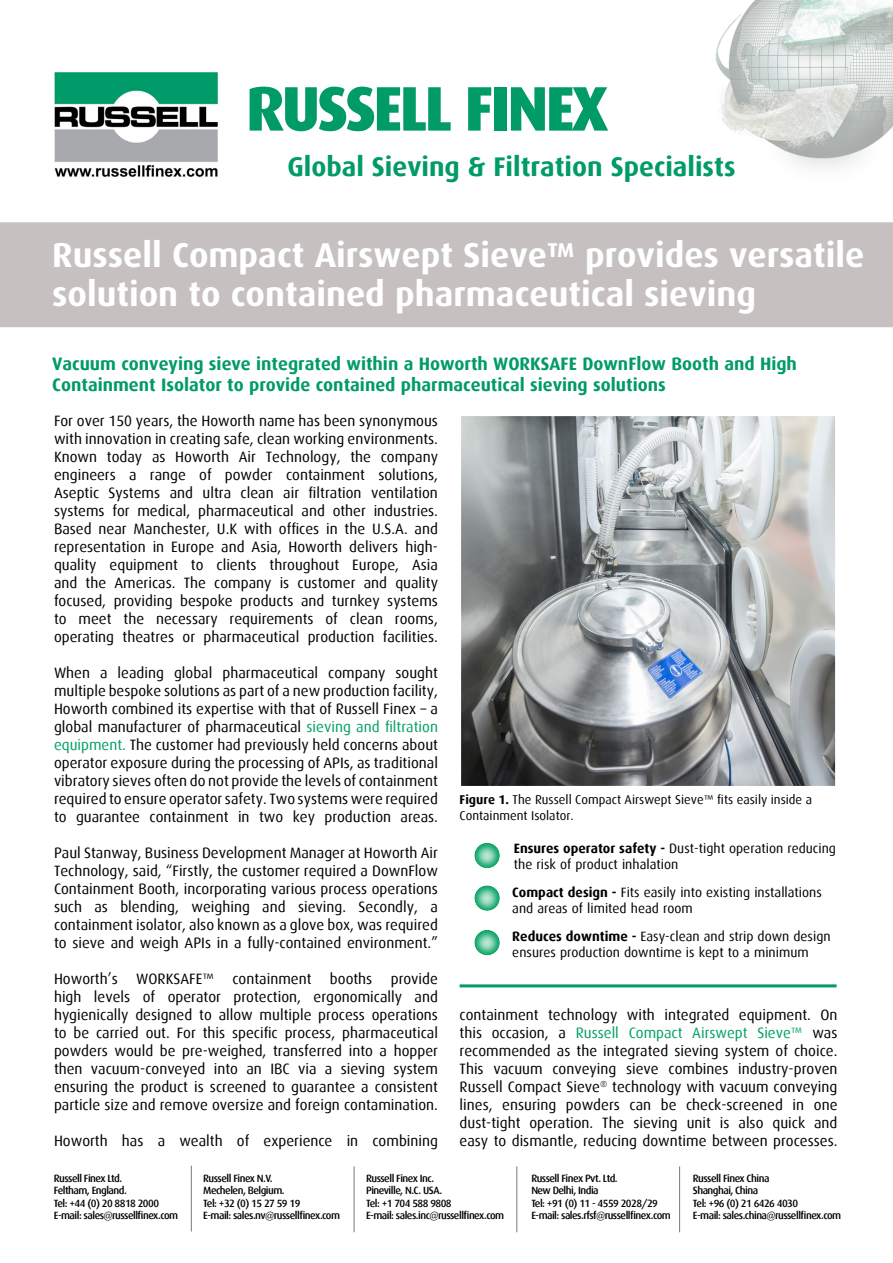
<style>
.page{position:relative;width:893px;height:1263px;background:#fff}
.page>*{position:absolute;margin:0;border:0;box-sizing:border-box;transform-origin:0 0}
.t1{font:800 63px "Dax";letter-spacing:-.05em;color:#009b67}
.t2{font:700 34.5px/39px "Dax OT";color:#fff}
.t3{font:700 27px "Dax";color:#009b67}
.t4{font:700 18px/21.6px "Dax";color:#009b67}
.t5{font:15px/18px "Dax";color:#000;text-align:justify}
.t6{font:13.5px/16.2px "Dax";color:#000}
.t7{font:12.75px/15.3px "Dax";color:#000}
.t8{font:500 10.5px/12.6px "Dax";letter-spacing:-.05em;color:#000}
.s1{color:#00a160}
.s2{font-weight:700}
</style>
<div class="page">
<div style="left:0;top:222px;width:893px;height:106px;background:#c6c1c0"></div>
<div style="left:472px;top:928px;width:30px;height:28px;background:#fff;opacity:.75"></div>
<div style="left:472px;top:883px;width:30px;height:28px;background:#fff;opacity:.75"></div>
<div style="left:472px;top:841px;width:30px;height:27px;background:#fff;opacity:.75"></div>
<hr style="left:460px;top:984px;width:377px;height:3px;background:#009b67">
<img style="left:463px;top:418px;width:371px;height:366px">
<div style="left:460px;top:415px;width:377px;height:372px;border:2px solid #fff"></div>
<hr style="left:516px;top:1166px;width:1px;height:66px;background:#77787b">
<hr style="left:354px;top:1166px;width:1px;height:66px;background:#77787b">
<hr style="left:191px;top:1166px;width:1px;height:65px;background:#77787b">
<hr style="left:679px;top:1166px;width:1px;height:66px;background:#77787b">
<img style="left:715px;top:0;width:178px;height:168px">
<img style="left:54px;top:72px;width:164px;height:105px">
<h1 class="t1" style="left:246px;top:73px;width:364px">RUSSELL FINEX</h1>
<h3 class="t3" style="left:287px;top:151px;width:450px">Global Sieving &amp; Filtration Specialists</h3>
<h2 class="t2" style="left:52px;top:236px;width:814px">Russell Compact Airswept Sieve™ provides versatile solution to contained pharmaceutical sieving</h2>
<p class="t4" style="left:52px;top:353px;width:746px">Vacuum conveying sieve integrated within a Howorth WORKSAFE DownFlow Booth and High<br>Containment Isolator to provide contained pharmaceutical sieving solutions</p>
<p class="t5" style="left:54px;top:412px;width:385px">For over 150 years, the Howorth name has been synonymous with innovation in creating safe, clean working environments.<br>Known today as Howorth Air Technology, the company engineers a range of powder containment solutions, Aseptic Systems and ultra clean air filtration ventilation systems for medical, pharmaceutical and other industries.<br>Based near Manchester, U.K with offices in the U.S.A. and representation in Europe and Asia, Howorth delivers high&shy;quality equipment to clients throughout Europe, Asia and the Americas. The company is customer and quality focused, providing bespoke products and turnkey systems to meet the necessary requirements of clean rooms, operating theatres or pharmaceutical production facilities.</p>
<p class="t5" style="left:54px;top:664px;width:385px">When a leading global pharmaceutical company sought multiple bespoke solutions as part of a new production facility, Howorth combined its expertise with that of Russell Finex – a global manufacturer of pharmaceutical <span class="s1">sieving and filtration equipment.</span> The customer had previously held concerns about operator exposure during the processing of APIs, as traditional vibratory sieves often do not provide the levels of containment required to ensure operator safety. Two systems were required to guarantee containment in two key production areas.</p>
<p class="t5" style="left:54px;top:844px;width:385px">Paul Stanway, Business Development Manager at Howorth Air Technology, said, “Firstly, the customer required a DownFlow Containment Booth, incorporating various process operations such as blending, weighing and sieving. Secondly, a containment isolator, also known as a glove box, was required to sieve and weigh APIs in a fully-contained environment.”</p>
<p class="t5" style="left:54px;top:970px;width:385px">Howorth’s WORKSAFE™ containment booths provide high levels of operator protection, ergonomically and hygienically designed to allow multiple process operations to be carried out. For this specific process, pharmaceutical powders would be pre-weighed, transferred into a hopper then vacuum-conveyed into an IBC via a sieving system ensuring the product is screened to guarantee a consistent particle size and remove oversize and foreign contamination.</p>
<p class="t5" style="left:54px;top:1132px;width:385px">Howorth has a wealth of experience in combining</p>
<p class="t7" style="left:460px;top:792px;width:354px"><span class="s2">Figure 1.</span> The Russell Compact Airswept Sieve™ fits easily inside a<br>Containment Isolator.</p>
<p class="t6" style="left:514px;top:840px;width:324px"><span class="s2">Ensures operator safety -</span> Dust-tight operation reducing the risk of product inhalation</p>
<p class="t6" style="left:512px;top:884px;width:311px"><span class="s2">Compact design -</span> Fits easily into existing installations and areas of limited head room</p>
<p class="t6" style="left:512px;top:928px;width:320px"><span class="s2">Reduces downtime -</span> Easy-clean and strip down design ensures production downtime is kept to a minimum</p>
<p class="t5" style="left:460px;top:1006px;width:379px">containment technology with integrated equipment. On this occasion, a <span class="s1">Russell Compact Airswept Sieve™</span> was recommended as the integrated sieving system of choice.<br>This vacuum conveying sieve combines industry-proven Russell Compact Sieve<sup>®</sup> technology with vacuum conveying lines, ensuring powders can be check-screened in one dust-tight operation. The sieving unit is also quick and easy to dismantle, reducing downtime between processes.</p>
<p class="t8" style="left:366px;top:1172px;width:140px">Russell Finex Inc.<br>Pineville, N.C. USA.<br>Tel: +1 704 588 9808<br>E-mail: sales.inc@russellfinex.com</p>
<p class="t8" style="left:203px;top:1172px;width:138px">Russell Finex N.V.<br>Mechelen, Belgium.<br>Tel: +32 (0) 15 27 59 19<br>E-mail: sales.nv@russellfinex.com</p>
<p class="t8" style="left:531px;top:1172px;width:141px">Russell Finex Pvt. Ltd.<br>New Delhi, India<br>Tel: +91 (0) 11 - 4559 2028/29<br>E-mail: sales.rfsf@russellfinex.com</p>
<p class="t8" style="left:54px;top:1172px;width:126px">Russell Finex Ltd.<br>Feltham, England.<br>Tel: +44 (0) 20 8818 2000<br>E-mail: sales@russellfinex.com</p>
<p class="t8" style="left:693px;top:1172px;width:150px">Russell Finex China<br>Shanghai, China<br>Tel: +96 (0) 21 6426 4030<br>E-mail: sales.china@russellfinex.com</p>
</div>
